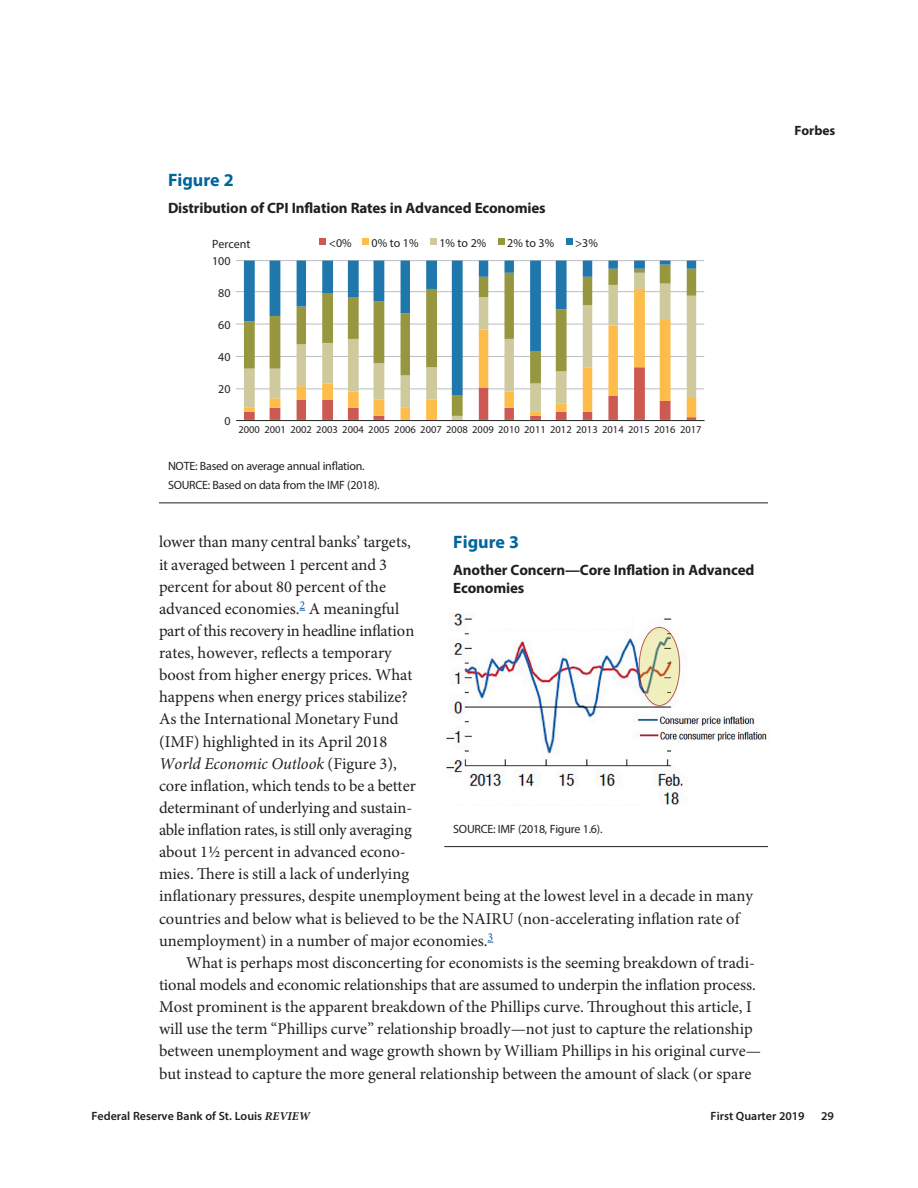
<style>
.page{position:relative;width:918px;height:1188px;background:#fff}
.page>*{position:absolute;margin:0;border:0;box-sizing:border-box;transform-origin:0 0}
.t1{font:700 18px "Myriad Pro";color:#00649e}
.Text{font:16.5px/22.2px "Minion Pro";color:#231f20}
.Table_Title{font:700 15px/18px "Myriad Pro";letter-spacing:-.01em;color:#231f20}
.t2{font:700 13.5px "Myriad Pro";color:#231f20}
.Table_Footnote{font:12px "Myriad Pro";letter-spacing:-.02em;color:#231f20}
.t3{font:600 12px "Myriad Pro";color:#231f20}
.Table_Footnote-2{font:12px "Myriad Pro";color:#231f20}
.t4{font:10.5px "Myriad Pro";color:#231f20}
.s1{font-style:italic}
.s2{font-family:"Minion Pro";font-weight:700;font-style:italic}
</style>
<div class="page">
<hr style="left:236px;top:388px;width:468px;height:1px;background:#bcbdc0">
<hr style="left:236px;top:356px;width:468px;height:1px;background:#bcbdc0">
<hr style="left:236px;top:324px;width:468px;height:1px;background:#bcbdc0">
<hr style="left:236px;top:291px;width:468px;height:1px;background:#bcbdc0">
<hr style="left:236px;top:260px;width:468px;height:1px;background:#bcbdc0">
<svg style="left:244px;top:416px;width:452px;height:4px"></svg>
<svg style="left:244px;top:396px;width:452px;height:20px"></svg>
<svg style="left:244px;top:261px;width:452px;height:135px"></svg>
<hr style="left:236px;top:420px;width:468px;height:1px;background:#231f20">
<svg style="left:320px;top:239px;width:6px;height:6px"></svg>
<div style="left:362px;top:239px;width:7px;height:6px;background:#febc4a"></div>
<div style="left:430px;top:239px;width:7px;height:6px;background:#ceca9d"></div>
<div style="left:498px;top:239px;width:7px;height:6px;background:#979740"></div>
<svg style="left:566px;top:239px;width:6px;height:6px"></svg>
<hr style="left:159px;top:502px;width:609px;height:1px;background:#231f20">
<img style="left:446px;top:613px;width:321px;height:192px">
<hr style="left:444px;top:846px;width:324px;height:1px;background:#231f20">
<p class="t1" style="left:168px;top:168px;width:67px">Figure 2</p>
<p class="Table_Title" style="left:168px;top:198px;width:379px">Distribution of CPI Inflation Rates in Advanced Economies</p>
<p class="Table_Footnote-2" style="left:212px;top:236px;width:40px">Percent</p>
<p class="Table_Footnote" style="left:329px;top:235px;width:24px">&lt;0%</p>
<p class="Table_Footnote" style="left:372px;top:235px;width:48px">0% to 1%</p>
<p class="Table_Footnote" style="left:439px;top:235px;width:48px">1% to 2%</p>
<p class="Table_Footnote" style="left:507px;top:235px;width:48px">2% to 3%</p>
<p class="Table_Footnote" style="left:575px;top:235px;width:24px">&gt;3%</p>
<p class="Table_Footnote" style="left:212px;top:253px;width:20px">100</p>
<p class="Table_Footnote" style="left:218px;top:285px;width:14px">80</p>
<p class="Table_Footnote" style="left:218px;top:317px;width:14px">60</p>
<p class="Table_Footnote" style="left:218px;top:349px;width:14px">40</p>
<p class="Table_Footnote" style="left:218px;top:381px;width:14px">20</p>
<p class="Table_Footnote" style="left:224px;top:414px;width:8px">0</p>
<p class="t4" style="left:238px;top:423px;width:465px">2000 2001 2002 2003 2004 2005 2006 2007 2008 2009 2010 2011 2012 2013 2014 2015 2016 2017</p>
<p class="Table_Footnote" style="left:168px;top:458px;width:198px">NOTE: Based on average annual inflation.</p>
<p class="Table_Footnote" style="left:168px;top:478px;width:213px">SOURCE: Based on data from the IMF (2018).</p>
<p class="t1" style="left:453px;top:530px;width:67px">Figure 3</p>
<p class="Table_Title" style="left:453px;top:560px;width:303px">Another Concern—Core Inflation in Advanced<br>Economies</p>
<p class="Text" style="left:159px;top:531px;width:596px">lower than many central banks’ targets,<br>it averaged between 1 percent and 3<br>percent for about 80 percent of the<br>advanced economies.<sup>2</sup> A meaningful<br>part of this recovery in headline inflation<br>rates, however, reflects a temporary<br>boost from higher energy prices. What<br>happens when energy prices stabilize?<br>As the International Monetary Fund<br>(IMF) highlighted in its April 2018<br><span class="s1">World Economic Outlook</span> (Figure 3),<br>core inflation, which tends to be a better<br>determinant of underlying and sustain-<br>able inflation rates, is still only averaging<br>about 1½ percent in advanced econo-<br>mies. There is still a lack of underlying<br>inflationary pressures, despite unemployment being at the lowest level in a decade in many countries and below what is believed to be the NAIRU (non-accelerating inflation rate of unemployment) in a number of major economies.<sup>3</sup></p>
<p class="Text" style="left:159px;top:952px;width:604px;text-indent:27px">What is perhaps most disconcerting for economists is the seeming breakdown of tradi&shy;tional models and economic relationships that are assumed to underpin the inflation process.<br>Most prominent is the apparent breakdown of the Phillips curve. Throughout this article, I will use the term “Phillips curve” relationship broadly—not just to capture the relationship between unemployment and wage growth shown by William Phillips in his original curve— but instead to capture the more general relationship between the amount of slack (or spare</p>
<p class="Table_Footnote" style="left:453px;top:821px;width:151px">SOURCE: IMF (2018, Figure 1.6).</p>
<p class="t2" style="left:794px;top:122px;width:43px">Forbes</p>
<p class="t3" style="left:92px;top:1108px;width:220px">Federal Reserve Bank of St. Louis <span class="s2">REVIEW</span></p>
<p class="t3" style="left:711px;top:1108px;width:96px">First Quarter 2019</p>
<p class="t3" style="left:821px;top:1108px;width:14px">29</p>
</div>
